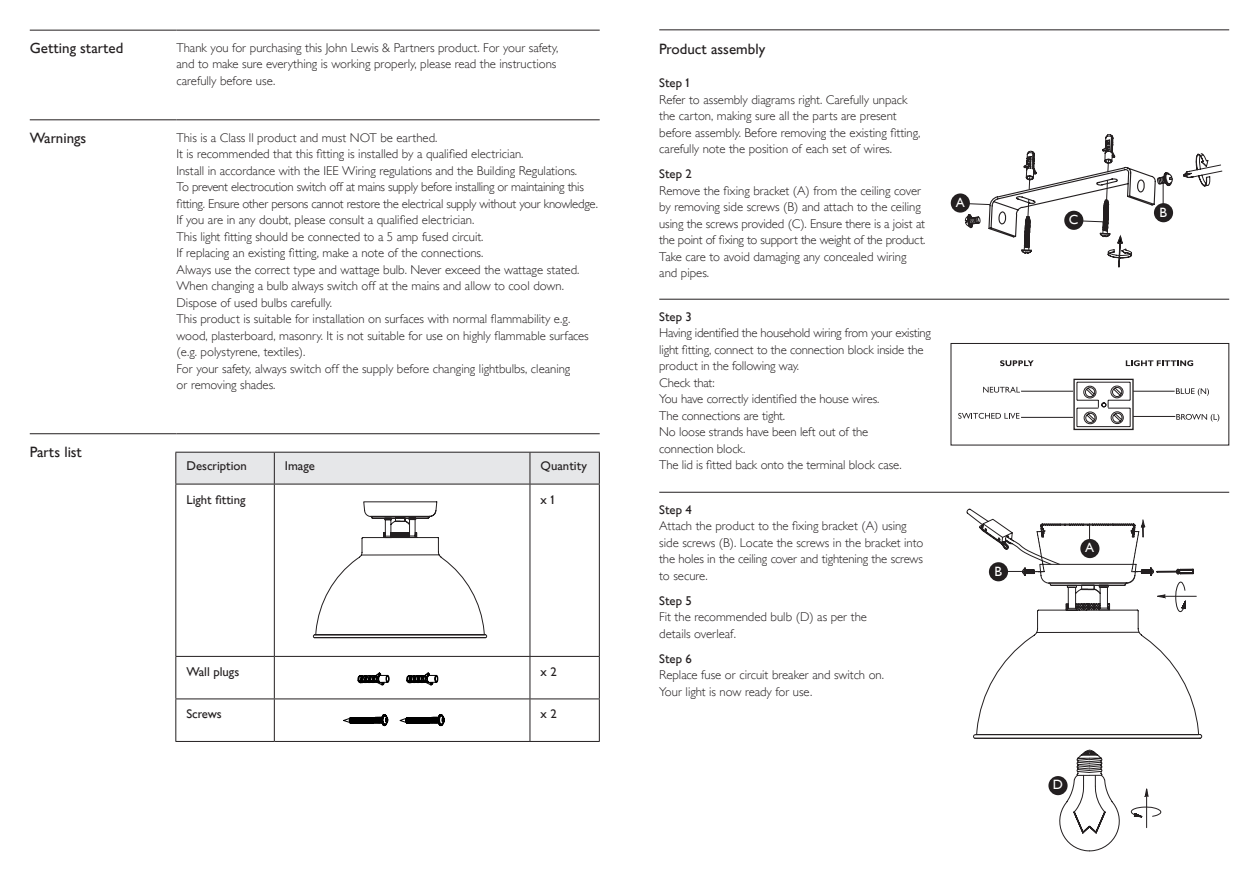
<style>
.page{position:relative;width:1259px;height:893px;background:#fff}
.page>*{position:absolute;margin:0;border:0;box-sizing:border-box;transform-origin:0 0}
.Section_title{font:15px "Gill Sansfor JL";color:#231f20}
.Subheading{font:15px "Gill Sansfor JL";color:#231f20}
.t1{font:13.5px "Gill Sansfor JL";color:#fff}
.Body_copy{font:300 12.75px/16.5px "Gill Sansfor JL";color:#231f20}
.Body_copy-2{font:300 12.75px/16.5px "Gill Sansfor JL";letter-spacing:-.02em;color:#231f20}
.Body_copy-3{font:12.75px "Gill Sansfor JL";color:#231f20}
.s1{font-weight:400}
</style>
<div class="page">
<hr style="left:30px;top:30px;width:146px;height:1px;background:#231f20">
<hr style="left:176px;top:30px;width:424px;height:1px;background:#231f20">
<hr style="left:30px;top:119px;width:146px;height:1px;background:#231f20">
<hr style="left:176px;top:119px;width:424px;height:1px;background:#231f20">
<hr style="left:30px;top:433px;width:146px;height:1px;background:#231f20">
<hr style="left:176px;top:433px;width:424px;height:1px;background:#231f20">
<div style="left:176px;top:453px;width:423px;height:31px;background:#e6e7e9"></div>
<hr style="left:175px;top:484px;width:1px;height:172px;background:#231f20">
<hr style="left:274px;top:484px;width:1px;height:172px;background:#231f20">
<hr style="left:529px;top:484px;width:1px;height:172px;background:#231f20">
<hr style="left:599px;top:484px;width:1px;height:172px;background:#231f20">
<hr style="left:175px;top:657px;width:1px;height:41px;background:#231f20">
<hr style="left:274px;top:657px;width:1px;height:41px;background:#231f20">
<hr style="left:529px;top:657px;width:1px;height:41px;background:#231f20">
<hr style="left:599px;top:657px;width:1px;height:41px;background:#231f20">
<hr style="left:175px;top:699px;width:1px;height:42px;background:#231f20">
<hr style="left:274px;top:699px;width:1px;height:42px;background:#231f20">
<hr style="left:529px;top:699px;width:1px;height:42px;background:#231f20">
<hr style="left:599px;top:699px;width:1px;height:42px;background:#231f20">
<hr style="left:175px;top:741px;width:99px;height:1px;background:#231f20">
<hr style="left:274px;top:741px;width:256px;height:1px;background:#231f20">
<hr style="left:530px;top:741px;width:70px;height:1px;background:#231f20">
<hr style="left:175px;top:452px;width:99px;height:1px;background:#231f20">
<hr style="left:175px;top:453px;width:1px;height:31px;background:#231f20">
<hr style="left:274px;top:452px;width:256px;height:1px;background:#231f20">
<hr style="left:274px;top:453px;width:1px;height:31px;background:#231f20">
<hr style="left:530px;top:452px;width:70px;height:1px;background:#231f20">
<hr style="left:529px;top:453px;width:1px;height:31px;background:#231f20">
<hr style="left:599px;top:453px;width:1px;height:31px;background:#231f20">
<hr style="left:175px;top:484px;width:99px;height:1px;background:#231f20">
<hr style="left:274px;top:484px;width:256px;height:1px;background:#231f20">
<hr style="left:530px;top:484px;width:70px;height:1px;background:#231f20">
<hr style="left:175px;top:656px;width:99px;height:1px;background:#231f20">
<hr style="left:274px;top:656px;width:256px;height:1px;background:#231f20">
<hr style="left:530px;top:656px;width:70px;height:1px;background:#231f20">
<hr style="left:175px;top:698px;width:99px;height:1px;background:#231f20">
<hr style="left:274px;top:698px;width:256px;height:1px;background:#231f20">
<hr style="left:530px;top:698px;width:70px;height:1px;background:#231f20">
<svg style="left:399px;top:714px;width:45px;height:12px"></svg>
<svg style="left:357px;top:672px;width:32px;height:14px"></svg>
<svg style="left:343px;top:714px;width:45px;height:12px"></svg>
<svg style="left:406px;top:672px;width:32px;height:14px"></svg>
<hr style="left:659px;top:29px;width:570px;height:1px;background:#231f20">
<hr style="left:659px;top:299px;width:570px;height:1px;background:#231f20">
<hr style="left:659px;top:492px;width:570px;height:1px;background:#231f20">
<div style="left:950px;top:193px;width:20px;height:20px;background:#231f20;border-radius:50%"></div>
<svg style="left:313px;top:501px;width:174px;height:137px"></svg>
<svg style="left:964px;top:134px;width:258px;height:134px"></svg>
<div style="left:950px;top:343px;width:279px;height:102px;border:1px solid #231f20"></div>
<svg style="left:1000px;top:360px;width:33px;height:6px"></svg>
<svg style="left:1125px;top:360px;width:68px;height:6px"></svg>
<svg style="left:958px;top:381px;width:261px;height:46px"></svg>
<div style="left:1073px;top:379px;width:60px;height:51px;border:1px solid #231f20"></div>
<svg style="left:966px;top:508px;width:179px;height:15px"></svg>
<svg style="left:979px;top:523px;width:167px;height:24px"></svg>
<svg style="left:1053px;top:749px;width:109px;height:103px"></svg>
<svg style="left:973px;top:547px;width:230px;height:192px"></svg>
<div style="left:1048px;top:776px;width:19px;height:19px;background:#231f20;border-radius:50%"></div>
<p class="Section_title" style="left:30px;top:40px;width:95px">Getting started</p>
<p class="Body_copy" style="left:176px;top:39px;width:383px">Thank you for purchasing this John Lewis &amp; Partners product. For your safety, and to make sure everything is working properly, please read the instructions carefully before use.</p>
<p class="Subheading" style="left:30px;top:129px;width:58px">Warnings</p>
<p class="Body_copy" style="left:176px;top:129px;width:262px">This is a Class ll product and must NOT be earthed.</p>
<p class="Body_copy" style="left:176px;top:145px;width:348px">It is recommended that this fitting is installed by a qualified electrician.</p>
<p class="Body_copy" style="left:176px;top:162px;width:402px">Install in accordance with the IEE Wiring regulations and the Building Regulations.</p>
<p class="Body_copy-2" style="left:176px;top:178px;width:423px">To prevent electrocution switch off at mains supply before installing or maintaining this fitting. Ensure other persons cannot restore the electrical supply without your knowledge.</p>
<p class="Body_copy" style="left:176px;top:211px;width:299px">If you are in any doubt, please consult a qualified electrician.</p>
<p class="Body_copy" style="left:176px;top:228px;width:308px">This light fitting should be connected to a 5 amp fused circuit.</p>
<p class="Body_copy" style="left:176px;top:244px;width:308px">If replacing an existing fitting, make a note of the connections.</p>
<p class="Body_copy" style="left:176px;top:261px;width:404px">Always use the correct type and wattage bulb. Never exceed the wattage stated.</p>
<p class="Body_copy" style="left:176px;top:277px;width:389px">When changing a bulb always switch off at the mains and allow to cool down.<br>Dispose of used bulbs carefully.</p>
<p class="Body_copy" style="left:176px;top:310px;width:414px">This product is suitable for installation on surfaces with normal flammability e.g. wood, plasterboard, masonry. It is not suitable for use on highly flammable surfaces</p>
<p class="Body_copy" style="left:176px;top:343px;width:130px">(e.g. polystyrene, textiles).</p>
<p class="Body_copy" style="left:176px;top:360px;width:395px">For your safety, always switch off the supply before changing lightbulbs, cleaning or removing shades.</p>
<p class="Section_title" style="left:30px;top:443px;width:54px">Parts list</p>
<p class="Body_copy-3" style="left:186px;top:458px;width:62px">Description</p>
<p class="Body_copy-3" style="left:285px;top:458px;width:32px">Image</p>
<p class="Body_copy-3" style="left:540px;top:458px;width:48px">Quantity</p>
<p class="Body_copy-3" style="left:186px;top:492px;width:61px">Light fitting</p>
<p class="Body_copy-3" style="left:540px;top:492px;width:17px">x 1</p>
<p class="Body_copy-3" style="left:186px;top:664px;width:54px">Wall plugs</p>
<p class="Body_copy-3" style="left:540px;top:664px;width:18px">x 2</p>
<p class="Body_copy-3" style="left:186px;top:707px;width:37px">Screws</p>
<p class="Body_copy-3" style="left:540px;top:707px;width:18px">x 2</p>
<p class="Section_title" style="left:659px;top:40px;width:107px">Product assembly</p>
<p class="Body_copy" style="left:659px;top:75px;width:263px"><span class="s1">Step 1<br></span>Refer to assembly diagrams right. Carefully unpack the carton, making sure all the parts are present before assembly. Before removing the existing fitting, carefully note the position of each set of wires.</p>
<p class="Body_copy" style="left:659px;top:166px;width:268px"><span class="s1">Step 2<br></span>Remove the fixing bracket (A) from the ceiling cover by removing side screws (B) and attach to the ceiling using the screws provided (C). Ensure there is a joist at the point of fixing to support the weight of the product.<br>Take care to avoid damaging any concealed wiring and pipes.</p>
<p class="Body_copy-2" style="left:659px;top:308px;width:273px"><span class="s1">Step 3<br></span>Having identified the household wiring from your existing light fitting, connect to the connection block inside the product in the following way.</p>
<p class="Body_copy" style="left:659px;top:374px;width:57px">Check that:</p>
<p class="Body_copy" style="left:659px;top:391px;width:222px">You have correctly identified the house wires.</p>
<p class="Body_copy" style="left:659px;top:407px;width:127px">The connections are tight.</p>
<p class="Body_copy" style="left:659px;top:424px;width:210px">No loose strands have been left out of the connection block.</p>
<p class="Body_copy" style="left:659px;top:457px;width:244px">The lid is fitted back onto the terminal block case.</p>
<p class="Body_copy" style="left:659px;top:501px;width:266px"><span class="s1">Step 4<br></span>Attach the product to the fixing bracket (A) using side screws (B). Locate the screws in the bracket into the holes in the ceiling cover and tightening the screws to secure.</p>
<p class="Body_copy" style="left:659px;top:592px;width:209px"><span class="s1">Step 5<br></span>Fit the recommended bulb (D) as per the details overleaf.</p>
<p class="Body_copy" style="left:659px;top:650px;width:226px"><span class="s1">Step 6<br></span>Replace fuse or circuit breaker and switch on.<br>Your light is now ready for use.</p>
<p class="t1" style="left:955px;top:195px;width:11px">A</p>
<p class="t1" style="left:994px;top:563px;width:9px">B</p>
<p class="t1" style="left:1069px;top:212px;width:11px">C</p>
<p class="t1" style="left:1085px;top:540px;width:11px">A</p>
<p class="t1" style="left:1052px;top:777px;width:12px">D</p>
<p class="t1" style="left:1159px;top:204px;width:9px">B</p>
</div>
